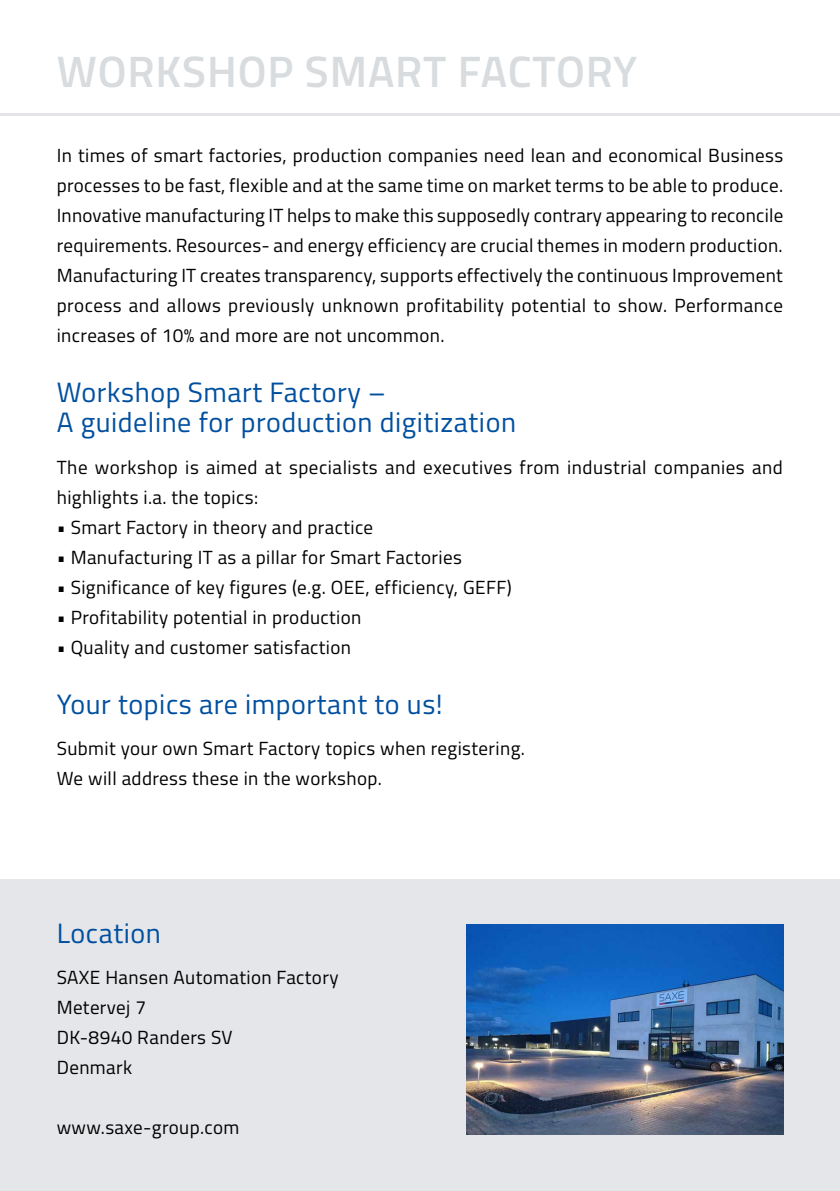
<style>
.page{position:relative;width:840px;height:1191px;background:#fff}
.page>*{position:absolute;margin:0;border:0;box-sizing:border-box;transform-origin:0 0}
.t1{font:600 44px "Titillium";letter-spacing:.02em;color:#d8dcdf}
.t2{font:28px/30px "Titillium";letter-spacing:.02em;color:#004f9f}
.t3{font:19px/30px "Titillium";letter-spacing:.02em;color:#000}
</style>
<div class="page">
<hr style="left:0;top:113px;width:839px;height:3px;background:#e2e4e7">
<div style="left:0;top:879px;width:839px;height:312px;background:#e2e4e7"></div>
<img style="left:466px;top:925px;width:316px;height:209px">
<h1 class="t1" style="left:57px;top:38px;width:581px">WORKSHOP SMART FACTORY</h1>
<p class="t3" style="left:57px;top:140px;width:727px;text-align:justify">In times of smart factories, production companies need lean and economical Business processes to be fast, flexible and at the same time on market terms to be able to produce.<br>Innovative manufacturing IT helps to make this supposedly contrary appearing to reconcile requirements. Resources- and energy efficiency are crucial themes in modern production.<br>Manufacturing IT creates transparency, supports effectively the continuous Improvement process and allows previously unknown profitability potential to show. Performance increases of 10% and more are not uncommon.</p>
<h2 class="t2" style="left:57px;top:376px;width:460px">Workshop Smart Factory –<br>A guideline for production digitization</h2>
<p class="t3" style="left:57px;top:451px;width:727px">The workshop is aimed at specialists and executives from industrial companies and highlights i.a. the topics:</p>
<p class="t3" style="left:57px;top:511px;width:318px">• Smart Factory in theory and practice</p>
<p class="t3" style="left:57px;top:541px;width:406px">• Manufacturing IT as a pillar for Smart Factories</p>
<p class="t3" style="left:57px;top:571px;width:456px">• Significance of key figures (e.g. OEE, efficiency, GEFF)</p>
<p class="t3" style="left:57px;top:601px;width:306px">• Profitability potential in production</p>
<p class="t3" style="left:57px;top:631px;width:296px">• Quality and customer satisfaction</p>
<h2 class="t2" style="left:57px;top:687px;width:387px">Your topics are important to us!</h2>
<p class="t3" style="left:57px;top:732px;width:469px">Submit your own Smart Factory topics when registering.<br>We will address these in the workshop.</p>
<h2 class="t2" style="left:57px;top:916px;width:105px">Location</h2>
<p class="t3" style="left:57px;top:961px;width:283px">SAXE Hansen Automation Factory<br>Metervej 7<br>DK-8940 Randers SV<br>Denmark</p>
<p class="t3" style="left:57px;top:1111px;width:184px">www.saxe-group.com</p>
</div>
